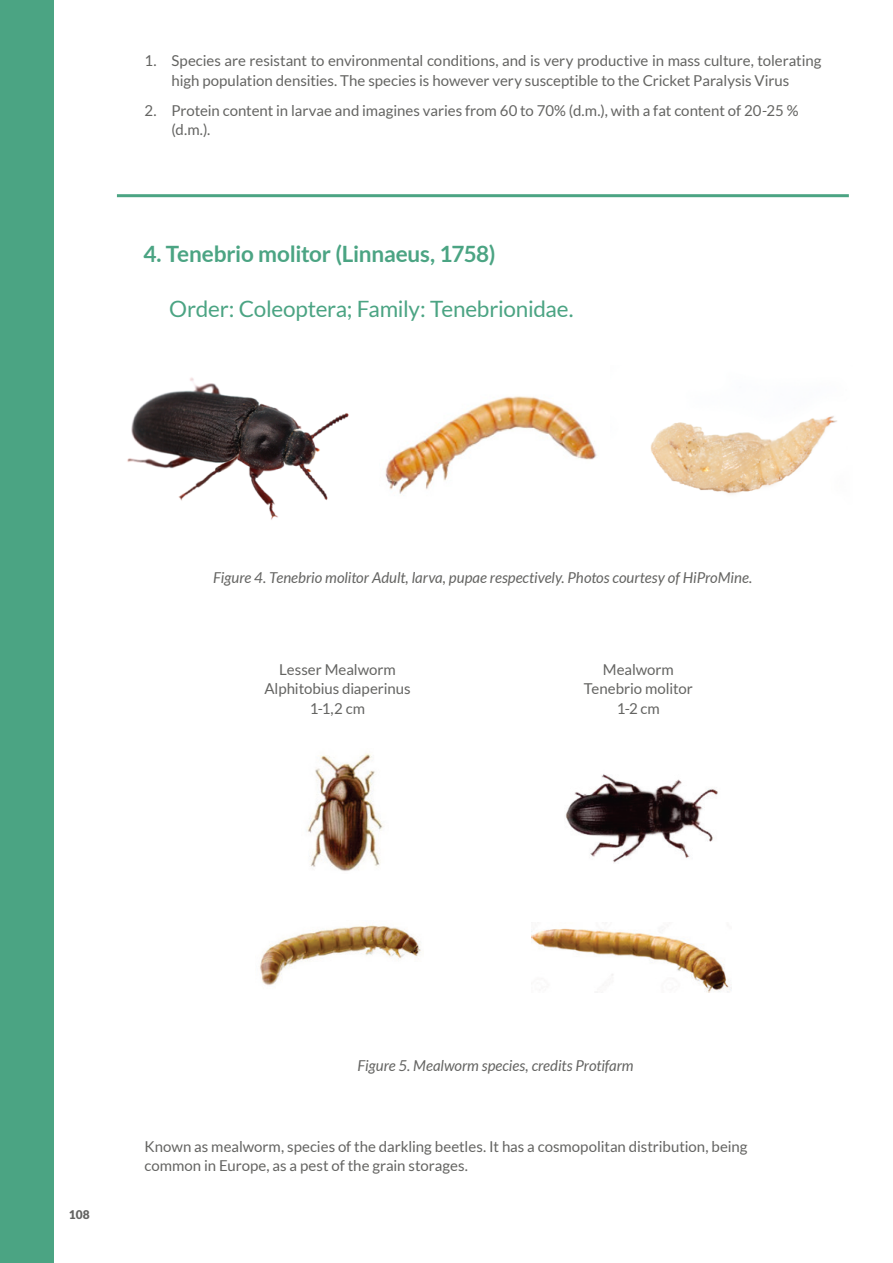
<style>
.page{position:relative;width:893px;height:1263px;background:#fff}
.page>*{position:absolute;margin:0;border:0;box-sizing:border-box;transform-origin:0 0}
.t1{font:22.5px "Lato";letter-spacing:-.01em;color:#4ba483}
.t2{font:700 22.5px "Lato";letter-spacing:-.01em;color:#4ba483}
.t3{font:15px/19.5px "Lato";letter-spacing:-.005em;color:#646462;text-align:center}
.t4{font:italic 15px "Lato";letter-spacing:-.005em;color:#646462}
.t5{font:900 12px "Lato";color:#646462}
</style>
<div class="page">
<div style="left:0;top:0;width:54px;height:1263px;background:#4ba483"></div>
<img style="left:260px;top:925px;width:161px;height:61px">
<img style="left:531px;top:928px;width:200px;height:65px">
<img style="left:565px;top:774px;width:153px;height:89px">
<img style="left:307px;top:753px;width:77px;height:118px">
<img style="left:385px;top:396px;width:212px;height:98px">
<hr style="left:117px;top:194px;width:732px;height:3px;background:#4ba483">
<img style="left:127px;top:377px;width:222px;height:143px">
<img style="left:650px;top:416px;width:187px;height:79px">
<p class="t3" style="left:144px;top:51px;width:678px">1. Species are resistant to environmental conditions, and is very productive in mass culture, tolerating high population densities. The species is however very susceptible to the Cricket Paralysis Virus</p>
<p class="t3" style="left:171px;top:100px;width:628px;text-align:left;text-indent:-27px">2. Protein content in larvae and imagines varies from 60 to 70% (d.m.), with a fat content of 20-25 % (d.m.).</p>
<h1 class="t2" style="left:143px;top:241px;width:354px">4. Tenebrio molitor (Linnaeus, 1758)</h1>
<h1 class="t1" style="left:169px;top:296px;width:406px">Order: Coleoptera; Family: Tenebrionidae.</h1>
<p class="t4" style="left:213px;top:569px;width:541px">Figure 4. Tenebrio molitor Adult, larva, pupae respectively. Photos courtesy of HiProMine.</p>
<p class="t3" style="left:264px;top:660px;width:148px">Lesser Mealworm<br>Alphitobius diaperinus<br>1-1,2 cm</p>
<p class="t3" style="left:584px;top:660px;width:111px">Mealworm<br>Tenebrio molitor<br>1-2 cm</p>
<p class="t5" style="left:69px;top:1207px;width:22px">108</p>
<p class="t4" style="left:357px;top:1057px;width:278px">Figure 5. Mealworm species, credits Protifarm</p>
<p class="t3" style="left:144px;top:1136px;width:605px;text-align:left">Known as mealworm, species of the darkling beetles. It has a cosmopolitan distribution, being common in Europe, as a pest of the grain storages.</p>
</div>
